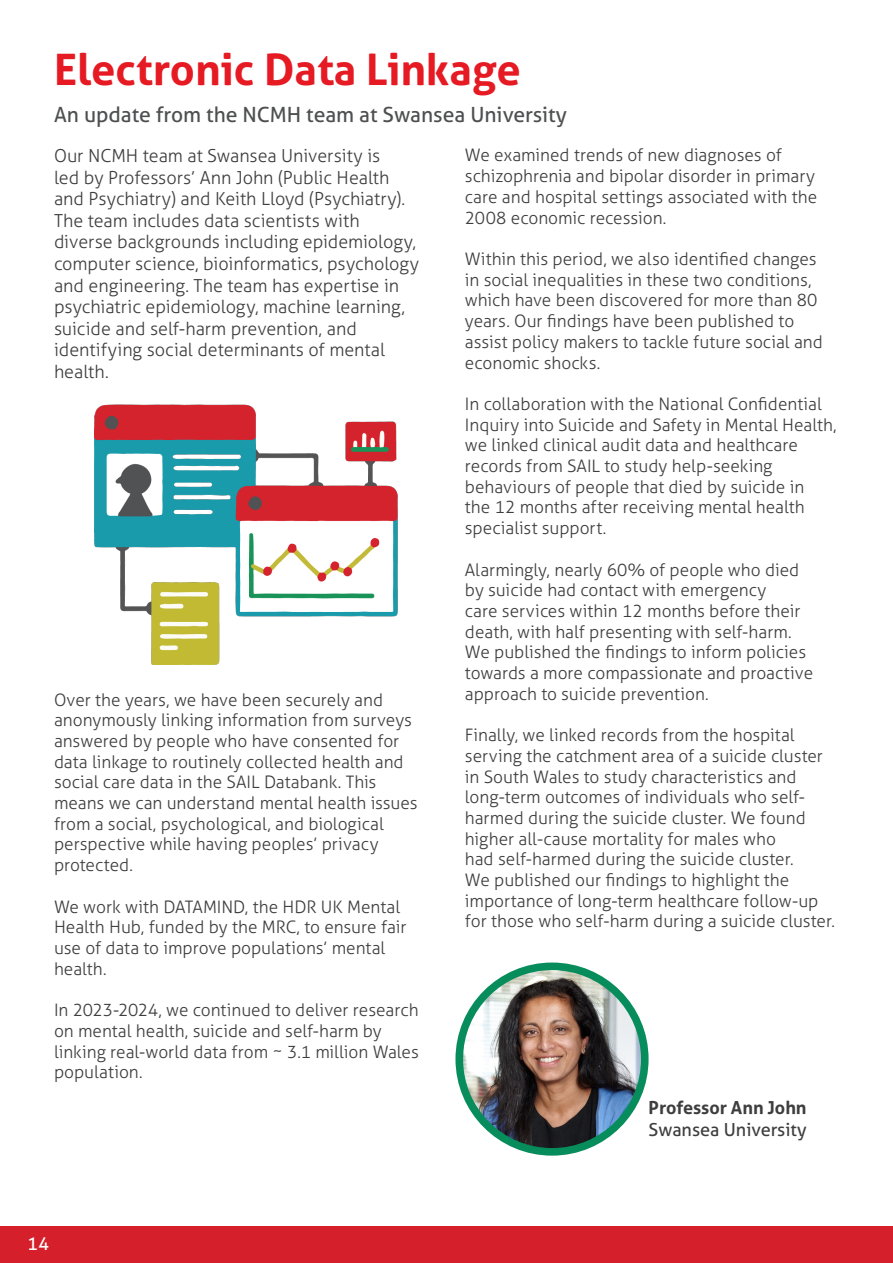
<style>
.page{position:relative;width:893px;height:1263px;background:#fff}
.page>*{position:absolute;margin:0;border:0;box-sizing:border-box;transform-origin:0 0}
.t1{font:700 43.5px "Aller";color:#e51a23}
.t2{font:21px "Aller";color:#4e4f50}
.t3{font:300 18px/21.6px "Aller";letter-spacing:-.005em;color:#3e3e3f}
.t4{font:18px "Aller";color:#3e3e3f}
.t5{font:700 18px "Aller";color:#3e3e3f}
.t6{font:18px "Aller";color:#fff}
.t7{font:300 17.25px/20.7px "Aller";color:#3e3e3f}
</style>
<div class="page">
<div style="left:0;top:1227px;width:893px;height:36px;background:#d5202c"></div>
<img style="left:459px;top:966px;width:186px;height:186px;border-radius:93px">
<div style="left:455px;top:962px;width:194px;height:193px;border:8px solid #078c5c;border-radius:50%"></div>
<img style="left:94px;top:404px;width:303px;height:260px">
<p class="t1" style="left:54px;top:42px;width:468px">Electronic Data Linkage</p>
<p class="t2" style="left:54px;top:101px;width:514px">An update from the NCMH team at Swansea University</p>
<p class="t3" style="left:54px;top:145px;width:367px">Our NCMH team at Swansea University is<br>led by Professors’ Ann John (Public Health and Psychiatry) and Keith Lloyd (Psychiatry).<br>The team includes data scientists with diverse backgrounds including epidemiology, computer science, bioinformatics, psychology and engineering. The team has expertise in psychiatric epidemiology, machine learning, suicide and self-harm prevention, and identifying social determinants of mental health.</p>
<p class="t7" style="left:465px;top:145px;width:354px">We examined trends of new diagnoses of schizophrenia and bipolar disorder in primary care and hospital settings associated with the 2008 economic recession.</p>
<p class="t7" style="left:465px;top:248px;width:359px">Within this period, we also identified changes in social inequalities in these two conditions, which have been discovered for more than 80 years. Our findings have been published to assist policy makers to tackle future social and economic shocks.</p>
<p class="t7" style="left:465px;top:393px;width:373px">In collaboration with the National Confidential Inquiry into Suicide and Safety in Mental Health, we linked clinical audit data and healthcare records from SAIL to study help-seeking behaviours of people that died by suicide in<br>the 12 months after receiving mental health specialist support.</p>
<p class="t7" style="left:465px;top:559px;width:350px">Alarmingly, nearly 60% of people who died by suicide had contact with emergency<br>care services within 12 months before their death, with half presenting with self-harm.<br>We published the findings to inform policies towards a more compassionate and proactive approach to suicide prevention.</p>
<p class="t7" style="left:465px;top:724px;width:372px">Finally, we linked records from the hospital serving the catchment area of a suicide cluster in South Wales to study characteristics and long-term outcomes of individuals who self&shy;harmed during the suicide cluster. We found higher all-cause mortality for males who<br>had self-harmed during the suicide cluster.<br>We published our findings to highlight the importance of long-term healthcare follow-up for those who self-harm during a suicide cluster.</p>
<p class="t7" style="left:54px;top:689px;width:365px">Over the years, we have been securely and anonymously linking information from surveys answered by people who have consented for data linkage to routinely collected health and social care data in the SAIL Databank. This means we can understand mental health issues from a social, psychological, and biological perspective while having peoples’ privacy protected.</p>
<p class="t7" style="left:54px;top:896px;width:354px">We work with DATAMIND, the HDR UK Mental Health Hub, funded by the MRC, to ensure fair use of data to improve populations’ mental health.</p>
<p class="t7" style="left:54px;top:999px;width:366px">In 2023-2024, we continued to deliver research on mental health, suicide and self-harm by linking real-world data from ~ 3.1 million Wales population.</p>
<p class="t6" style="left:28px;top:1232px;width:23px">14</p>
<p class="t5" style="left:649px;top:1096px;width:159px">Professor Ann John</p>
<p class="t4" style="left:649px;top:1118px;width:160px">Swansea University</p>
</div>
